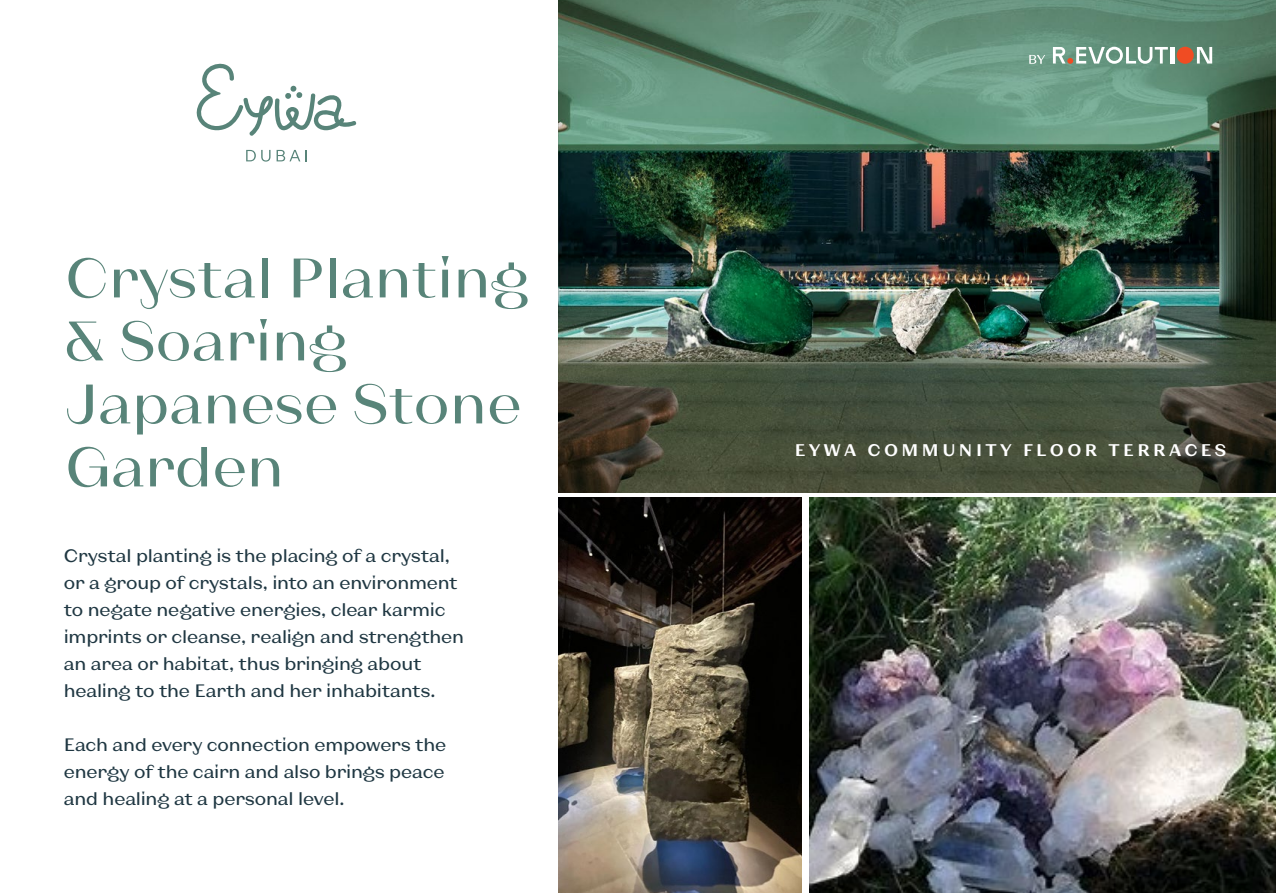
<style>
.page{position:relative;width:1276px;height:893px;background:#fff}
.page>*{position:absolute;margin:0;border:0;box-sizing:border-box;transform-origin:0 0}
.t1{font:55.5px/63px "Kyiv Type Sans Medium 3";letter-spacing:.01em;color:#588479}
.t2{font:18px/27px "Kyiv Type Sans Medium 2";letter-spacing:-.005em;color:#1f3742}
.t3{font:16.8px "Kyiv Type Sans Bold 2";letter-spacing:.21em;color:#fff}
</style>
<div class="page">
<img style="left:558px;top:0;width:718px;height:492px">
<img style="left:809px;top:497px;width:467px;height:396px">
<img style="left:558px;top:498px;width:244px;height:395px">
<div style="left:1176px;top:47px;width:17px;height:17px;background:#f04c23;border-radius:50%"></div>
<div style="left:1170px;top:47px;width:5px;height:17px;background:#fff"></div>
<svg style="left:1197px;top:47px;width:15px;height:17px"></svg>
<svg style="left:1053px;top:47px;width:115px;height:17px"></svg>
<svg style="left:1029px;top:55px;width:16px;height:9px"></svg>
<svg style="left:196px;top:63px;width:161px;height:73px"></svg>
<svg style="left:246px;top:150px;width:24px;height:12px"></svg>
<svg style="left:276px;top:150px;width:31px;height:11px"></svg>
<h1 class="t1" style="left:65px;top:244px;width:465px">Crystal Planting &amp; Soaring<br>Japanese Stone<br>Garden</h1>
<p class="t2" style="left:64px;top:542px;width:402px">Crystal planting is the placing of a crystal, or a group of crystals, into an environment to negate negative energies, clear karmic imprints or cleanse, realign and strengthen an area or habitat, thus bringing about healing to the Earth and her inhabitants.</p>
<p class="t2" style="left:64px;top:731px;width:384px;text-align:justify">Each and every connection empowers the energy of the cairn and also brings peace and healing at a personal level.</p>
<p class="t3" style="left:794px;top:439px;width:433px">EYWA COMMUNITY FLOOR TERRACES</p>
</div>
